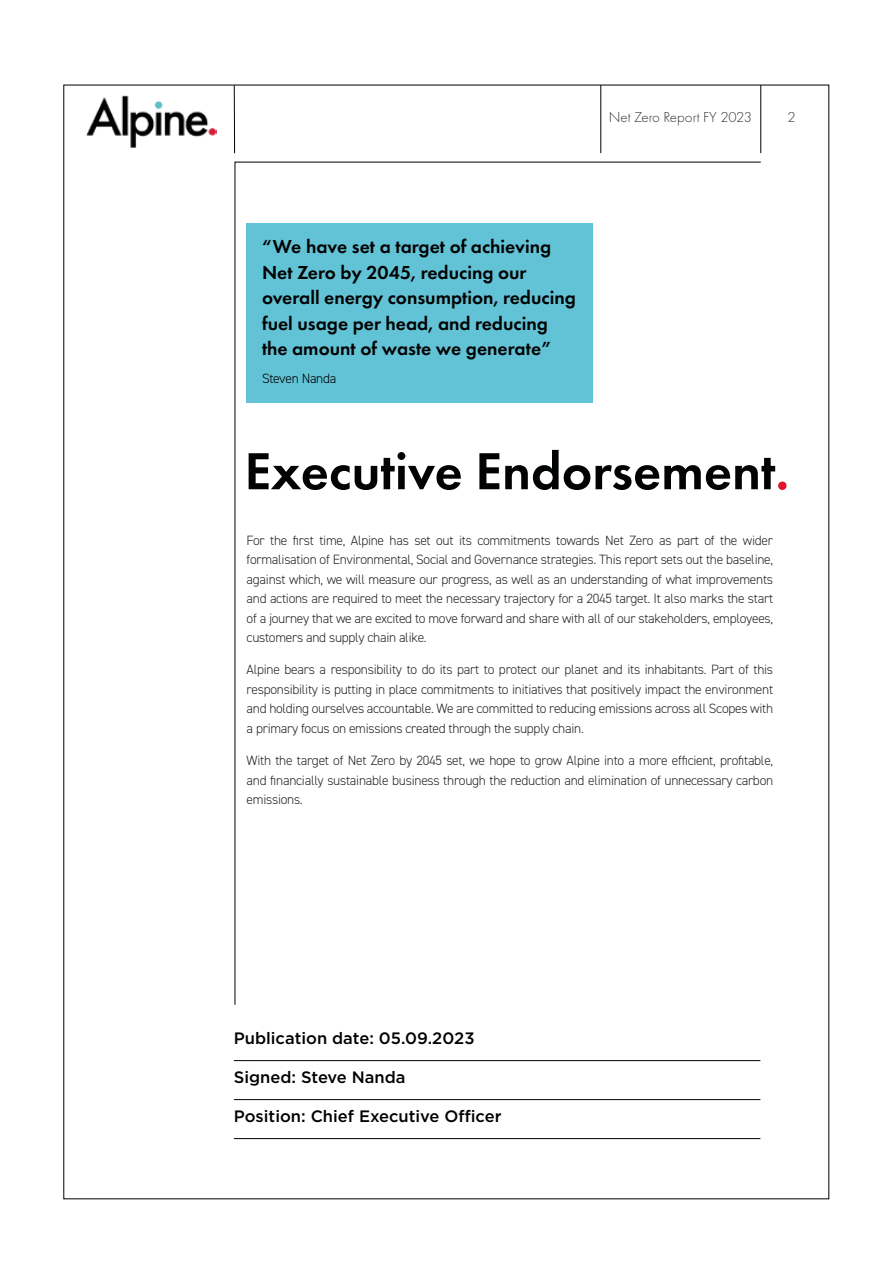
<style>
.page{position:relative;width:893px;height:1263px;background:#fff}
.page>*{position:absolute;margin:0;border:0;box-sizing:border-box;transform-origin:0 0}
.t1{font:600 54px "Futura PT";color:#010202}
.t2{font:600 19.5px/25.5px "Futura PT";color:#010202}
.t3{font:500 16.5px "Gotham";color:#000}
.t4{font:300 15px "Futura PT";color:#000}
.t5{font:300 13.5px/19.5px "DIN2014";letter-spacing:-.02em;color:#262626;text-align:justify}
.t6{font:300 13.5px "DIN2014";letter-spacing:-.02em;color:#000}
.s1{color:#e4102c}
</style>
<div class="page">
<hr style="left:234px;top:85px;width:1px;height:68px;background:#000">
<img style="left:86px;top:95px;width:130px;height:53px">
<hr style="left:760px;top:85px;width:1px;height:68px;background:#000">
<hr style="left:600px;top:85px;width:1px;height:68px;background:#000">
<svg style="left:234px;top:161px;width:527px;height:844px"></svg>
<hr style="left:234px;top:1060px;width:526px;height:1px;background:#000">
<hr style="left:234px;top:1099px;width:526px;height:1px;background:#000">
<hr style="left:234px;top:1138px;width:526px;height:1px;background:#000">
<div style="left:247px;top:223px;width:346px;height:179px;background:#63c3d6"></div>
<p class="t4" style="left:609px;top:109px;width:145px">Net Zero Report FY 2023</p>
<p class="t4" style="left:788px;top:109px;width:10px">2</p>
<h2 class="t2" style="left:262px;top:234px;width:315px">“We have set a target of achieving Net Zero by 2045, reducing our overall energy consumption, reducing fuel usage per head, and reducing the amount of waste we generate”</h2>
<p class="t6" style="left:262px;top:370px;width:76px">Steven Nanda</p>
<h1 class="t1" style="left:244px;top:437px;width:546px">Executive Endorsement<span class="s1">.</span></h1>
<p class="t5" style="left:247px;top:530px;width:528px">For the first time, Alpine has set out its commitments towards Net Zero as part of the wider formalisation of Environmental, Social and Governance strategies. This report sets out the baseline, against which, we will measure our progress, as well as an understanding of what improvements and actions are required to meet the necessary trajectory for a 2045 target. It also marks the start of a journey that we are excited to move forward and share with all of our stakeholders, employees, customers and supply chain alike.</p>
<p class="t5" style="left:247px;top:660px;width:528px">Alpine bears a responsibility to do its part to protect our planet and its inhabitants. Part of this responsibility is putting in place commitments to initiatives that positively impact the environment and holding ourselves accountable. We are committed to reducing emissions across all Scopes with a primary focus on emissions created through the supply chain.</p>
<p class="t5" style="left:247px;top:751px;width:528px">With the target of Net Zero by 2045 set, we hope to grow Alpine into a more efficient, profitable, and financially sustainable business through the reduction and elimination of unnecessary carbon emissions.</p>
<p class="t3" style="left:234px;top:1027px;width:242px">Publication date: 05.09.2023</p>
<p class="t3" style="left:234px;top:1066px;width:173px">Signed: Steve Nanda</p>
<p class="t3" style="left:234px;top:1105px;width:269px">Position: Chief Executive Officer</p>
</div>
